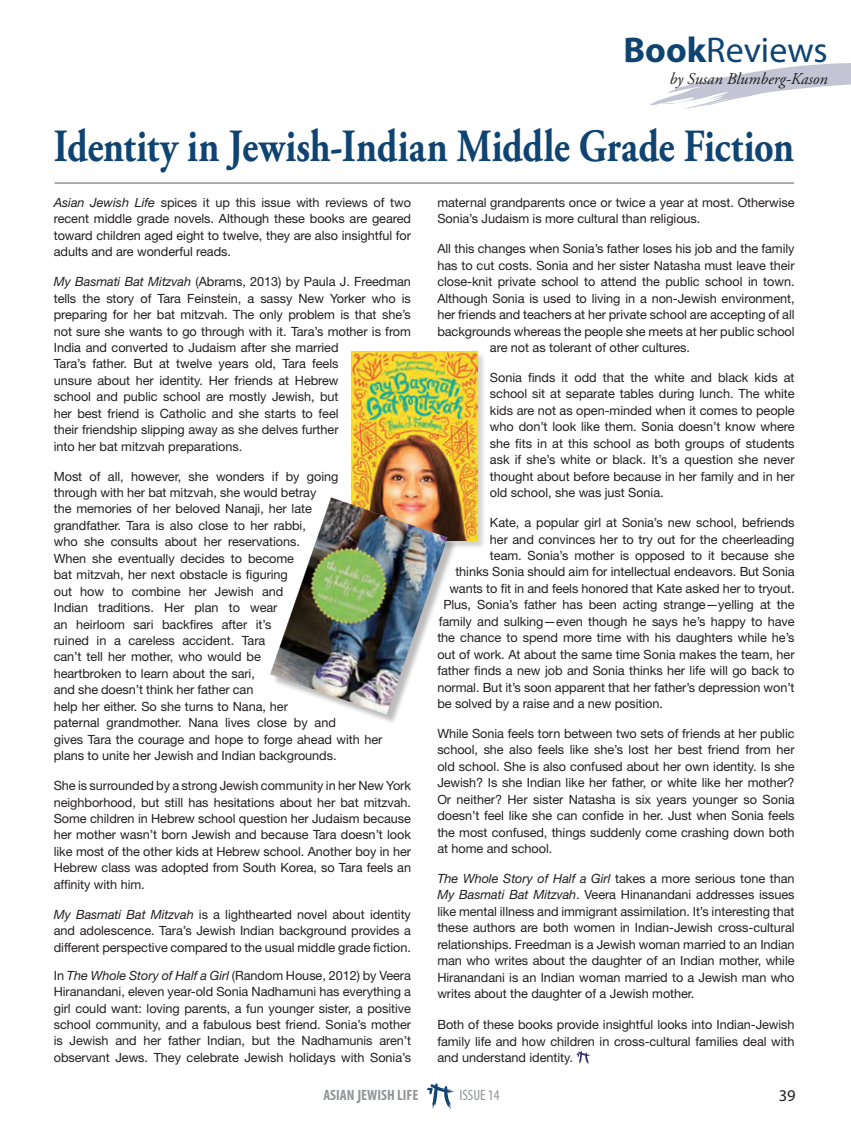
<style>
.page{position:relative;width:851px;height:1127px;background:#fff}
.page>*{position:absolute;margin:0;border:0;box-sizing:border-box;transform-origin:0 0}
.t1{font:700 46.05px "Adobe Garamond Pro";color:#0f4371;scale:.83 1}
.t2{font:35.85px "Myriad Pro";color:#0f4371}
.t3{font:italic 16.5px "Adobe Garamond Pro";color:#231f20}
.t4{font:16.5px "Myriad Pro";color:#231f20}
.t5{font:700 condensed 15px "Myriad Pro";color:#939598}
.t6{font:condensed 15px "Myriad Pro";color:#939598}
.t7{font:12.75px/16.5px "Helvetica Neue LT Std";letter-spacing:-.005em;color:#231f20;text-align:justify}
.s1{font-weight:700}
.s2{font-style:italic}
.s3{font-size:19.35px}
</style>
<div class="page">
<svg style="left:427px;top:1083px;width:27px;height:25px"></svg>
<svg style="left:650px;top:63px;width:200px;height:46px"></svg>
<svg style="left:576px;top:1051px;width:14px;height:13px"></svg>
<div style="left:351px;top:351px;width:135px;height:198px;background:#231f20;opacity:.2"></div>
<img style="left:351px;top:351px;width:126px;height:189px">
<div style="left:272px;top:499px;width:185px;height:226px;background:#231f20;opacity:.3"></div>
<img style="left:270px;top:497px;width:177px;height:217px">
<hr style="left:54px;top:182px;width:740px;height:2px;background:#939598">
<h2 class="t2" style="left:623px;top:28px;width:206px"><span class="s1">Book</span>Reviews</h2>
<p class="t3" style="left:669px;top:69px;width:160px">by Susan Blumberg-Kason</p>
<h1 class="t1" style="left:54px;top:120px;width:893px">Identity in Jewish-Indian Middle Grade Fiction</h1>
<p class="t7" style="left:54px;top:194px;width:359px"><span class="s2">Asian Jewish Life</span> spices it up this issue with reviews of two recent middle grade novels. Although these books are geared toward children aged eight to twelve, they are also insightful for adults and are wonderful reads.</p>
<p class="t7" style="left:54px;top:273px;width:358px;text-align:left"><span class="s2">My Basmati Bat Mitzvah</span> (Abrams, 2013) by Paula J. Freedman tells the story of Tara Feinstein, a sassy New Yorker who is preparing for her bat mitzvah. The only problem is that she’s not sure she wants to go through with it. Tara’s mother is from India and converted to Judaism after she married<br>Tara’s father. But at twelve years old, Tara feels<br>unsure about her identity. Her friends at Hebrew<br>school and public school are mostly Jewish, but<br>her best friend is Catholic and she starts to feel<br>their friendship slipping away as she delves further<br>into her bat mitzvah preparations.</p>
<p class="t7" style="left:54px;top:468px;width:330px;text-align:left">Most of all, however, she wonders if by going through with her bat mitzvah, she would betray<br>the memories of her beloved Nanaji, her late<br>grandfather. Tara is also close to her rabbi,<br>who she consults about her reservations.<br>When she eventually decides to become<br>bat mitzvah, her next obstacle is figuring<br>out how to combine her Jewish and<br>Indian traditions. Her plan to wear<br>an heirloom sari backfires after it’s<br>ruined in a careless accident. Tara<br>can’t tell her mother, who would be<br>heartbroken to learn about the sari,<br>and she doesn’t think her father can<br>help her either. So she turns to Nana, her<br>paternal grandmother. Nana lives close by and<br>gives Tara the courage and hope to forge ahead with her plans to unite her Jewish and Indian backgrounds.</p>
<p class="t7" style="left:54px;top:777px;width:359px">She is surrounded by a strong Jewish community in her New York neighborhood, but still has hesitations about her bat mitzvah.<br>Some children in Hebrew school question her Judaism because her mother wasn’t born Jewish and because Tara doesn’t look like most of the other kids at Hebrew school. Another boy in her Hebrew class was adopted from South Korea, so Tara feels an affinity with him.</p>
<p class="t7" style="left:54px;top:906px;width:359px"><span class="s2">My Basmati Bat Mitzvah</span> is a lighthearted novel about identity and adolescence. Tara’s Jewish Indian background provides a different perspective compared to the usual middle grade fiction.</p>
<p class="t7" style="left:54px;top:967px;width:359px">In <span class="s2">The Whole Story of Half a Girl</span> (Random House, 2012) by Veera Hiranandani, eleven year-old Sonia Nadhamuni has everything a girl could want: loving parents, a fun younger sister, a positive school community, and a fabulous best friend. Sonia’s mother is Jewish and her father Indian, but the Nadhamunis aren’t observant Jews. They celebrate Jewish holidays with Sonia’s</p>
<p class="t7" style="left:437px;top:194px;width:358px">maternal grandparents once or twice a year at most. Otherwise<br>Sonia’s Judaism is more cultural than religious.</p>
<p class="t7" style="left:437px;top:240px;width:359px">All this changes when Sonia’s father loses his job and the family</p>
<p class="t7" style="left:437px;top:257px;width:359px">has to cut costs. Sonia and her sister Natasha must leave their</p>
<p class="t7" style="left:437px;top:273px;width:358px">close-knit private school to attend the public school in town.</p>
<p class="t7" style="left:437px;top:290px;width:358px">Although Sonia is used to living in a non-Jewish environment,</p>
<p class="t7" style="left:437px;top:306px;width:358px">her friends and teachers at her private school are accepting of all</p>
<p class="t7" style="left:437px;top:323px;width:359px">backgrounds whereas the people she meets at her public school</p>
<p class="t7" style="left:490px;top:339px;width:201px">are not as tolerant of other cultures.</p>
<p class="t7" style="left:490px;top:369px;width:306px">Sonia finds it odd that the white and black kids at school sit at separate tables during lunch. The white kids are not as open-minded when it comes to people who don’t look like them. Sonia doesn’t know where she fits in at this school as both groups of students ask if she’s white or black. It’s a question she never thought about before because in her family and in her old school, she was just Sonia.</p>
<p class="t7" style="left:490px;top:514px;width:306px">Kate, a popular girl at Sonia’s new school, befriends</p>
<p class="t7" style="left:490px;top:531px;width:306px">her and convinces her to try out for the cheerleading</p>
<p class="t7" style="left:490px;top:547px;width:306px">team. Sonia’s mother is opposed to it because she</p>
<p class="t7" style="left:455px;top:563px;width:341px">thinks Sonia should aim for intellectual endeavors. But Sonia</p>
<p class="t7" style="left:449px;top:580px;width:346px">wants to fit in and feels honored that Kate asked her to tryout.</p>
<p class="t7" style="left:443px;top:596px;width:353px">Plus, Sonia’s father has been acting strange—yelling at the</p>
<p class="t7" style="left:439px;top:613px;width:357px">family and sulking—even though he says he’s happy to have</p>
<p class="t7" style="left:437px;top:629px;width:358px">the chance to spend more time with his daughters while he’s</p>
<p class="t7" style="left:437px;top:646px;width:359px">out of work. At about the same time Sonia makes the team, her</p>
<p class="t7" style="left:437px;top:662px;width:358px">father finds a new job and Sonia thinks her life will go back to</p>
<p class="t7" style="left:437px;top:678px;width:358px">normal. But it’s soon apparent that her father’s depression won’t</p>
<p class="t7" style="left:437px;top:695px;width:227px">be solved by a raise and a new position.</p>
<p class="t7" style="left:437px;top:725px;width:359px">While Sonia feels torn between two sets of friends at her public school, she also feels like she’s lost her best friend from her old school. She is also confused about her own identity. Is she Jewish? Is she Indian like her father, or white like her mother?<br>Or neither? Her sister Natasha is six years younger so Sonia doesn’t feel like she can confide in her. Just when Sonia feels the most confused, things suddenly come crashing down both at home and school.</p>
<p class="t7" style="left:437px;top:870px;width:359px"><span class="s2">The Whole Story of Half a Girl</span> takes a more serious tone than <span class="s2">My Basmati Bat Mitzvah</span>. Veera Hinanandani addresses issues like mental illness and immigrant assimilation. It’s interesting that these authors are both women in Indian-Jewish cross-cultural relationships. Freedman is a Jewish woman married to an Indian man who writes about the daughter of an Indian mother, while Hiranandani is an Indian woman married to a Jewish man who writes about the daughter of a Jewish mother.</p>
<p class="t7" style="left:437px;top:1016px;width:359px">Both of these books provide insightful looks into Indian-Jewish family life and how children in cross-cultural families deal with and understand identity.</p>
<p class="t5" style="left:323px;top:1086px;width:97px">ASIAN <span class="s3">J</span>EWISH LIFE</p>
<p class="t6" style="left:459px;top:1086px;width:41px">ISSUE 14</p>
<p class="t4" style="left:778px;top:1085px;width:18px">39</p>
</div>
